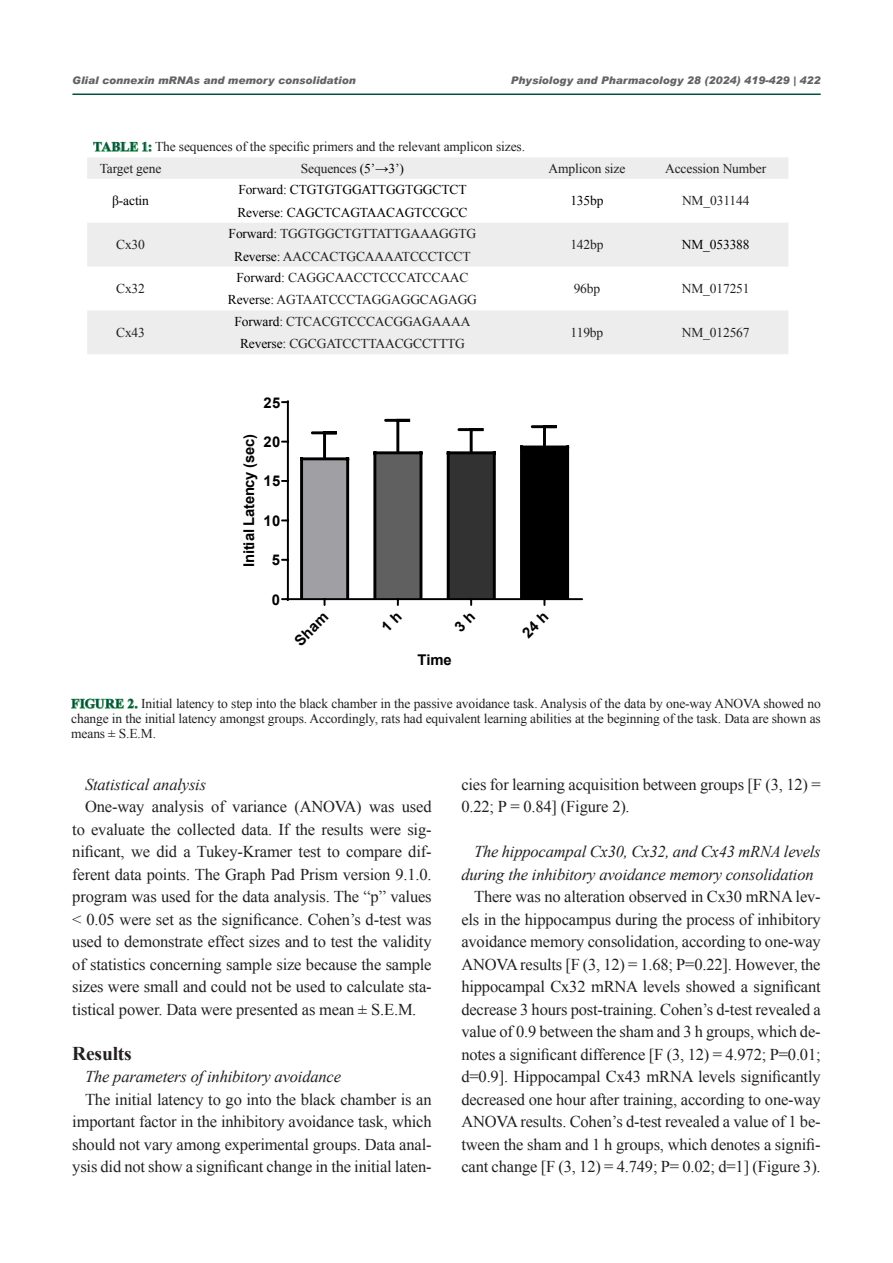
<style>
.page{position:relative;width:893px;height:1263px;background:#fff}
.page>*{position:absolute;margin:0;border:0;box-sizing:border-box;transform-origin:0 0}
.new_mant_style{font:700 19.5px "Times New Roman";letter-spacing:-.01em;color:#231f20}
.new_mant_style-2{font:16.5px/22.5px "Times New Roman";letter-spacing:-.01em;color:#231f20;text-align:justify}
.new_mant_style-3{font:italic 16.5px/22.5px "Times New Roman";letter-spacing:-.01em;color:#231f20}
.t1{font:700 14.85px "Arial";letter-spacing:-.015em;color:#000}
.Table{font:13.5px "Times New Roman";letter-spacing:-.01em;color:#231f20}
.matn_ok{font:13.5px/15px "Times New Roman";letter-spacing:-.01em;color:#231f20;text-align:justify}
.Table-2{font:13.5px "Times New Roman";letter-spacing:-.01em;color:#000}
.titr{font:italic 900 10.5px "Arial";color:#636366}
.s1{font-weight:700;color:#73bf80}
.s2{color:#000}
</style>
<div class="page">
<hr style="left:72px;top:94px;width:749px;height:1px;background:#034f41">
<svg style="left:87px;top:157px;width:701px;height:197px;fill:#ededed"></svg>
<hr style="left:287px;top:598px;width:295px;height:2px;background:#000">
<hr style="left:287px;top:401px;width:2px;height:199px;background:#000">
<svg style="left:517px;top:425px;width:55px;height:180px"></svg>
<svg style="left:444px;top:428px;width:55px;height:177px"></svg>
<svg style="left:370px;top:418px;width:55px;height:187px"></svg>
<svg style="left:297px;top:431px;width:55px;height:174px"></svg>
<p class="titr" style="left:72px;top:74px;width:285px">Glial connexin mRNAs and memory consolidation</p>
<p class="titr" style="left:511px;top:74px;width:311px">Physiology and Pharmacology 28 (2024) 419-429 | 422</p>
<p class="Table" style="left:93px;top:138px;width:433px"><span class="s1">TABLE 1:</span> The sequences of the specific primers and the relevant amplicon sizes.</p>
<p class="Table" style="left:100px;top:159px;width:63px">Target gene</p>
<p class="Table" style="left:301px;top:159px;width:105px">Sequences <span class="s2">(5’→3’)</span></p>
<p class="Table" style="left:549px;top:159px;width:78px">Amplicon size</p>
<p class="Table" style="left:665px;top:159px;width:103px">Accession Number</p>
<p class="Table-2" style="left:112px;top:192px;width:38px">β-actin</p>
<p class="Table-2" style="left:238px;top:181px;width:230px">Forward: CTGTGTGGATTGGTGGCTCT</p>
<p class="Table-2" style="left:237px;top:203px;width:232px">Reverse: CAGCTCAGTAACAGTCCGCC</p>
<p class="Table-2" style="left:570px;top:192px;width:35px">135bp</p>
<p class="Table" style="left:682px;top:192px;width:69px">NM_031144</p>
<p class="Table" style="left:116px;top:236px;width:30px">Cx30</p>
<p class="Table" style="left:229px;top:224px;width:249px"><span class="s2">Forward:</span> TGGTGGCTGTTATTGAAAGGTG</p>
<p class="Table" style="left:234px;top:247px;width:238px"><span class="s2">Reverse:</span> AACCACTGCAAAATCCCTCCT</p>
<p class="Table" style="left:570px;top:236px;width:35px">142bp</p>
<p class="Table-2" style="left:682px;top:236px;width:69px">NM_053388</p>
<p class="Table" style="left:116px;top:280px;width:30px">Cx32</p>
<p class="Table" style="left:236px;top:268px;width:234px"><span class="s2">Forward:</span> CAGGCAACCTCCCATCCAAC</p>
<p class="Table" style="left:228px;top:291px;width:251px"><span class="s2">Reverse:</span> AGTAATCCCTAGGAGGCAGAGG</p>
<p class="Table" style="left:574px;top:280px;width:28px">96bp</p>
<p class="Table" style="left:682px;top:280px;width:69px">NM_017251</p>
<p class="Table" style="left:116px;top:323px;width:30px">Cx43</p>
<p class="Table" style="left:235px;top:312px;width:237px"><span class="s2">Forward:</span> CTCACGTCCCACGGAGAAAA</p>
<p class="Table" style="left:240px;top:335px;width:226px"><span class="s2">Reverse:</span> CGCGATCCTTAACGCCTTTG</p>
<p class="Table" style="left:571px;top:323px;width:34px">119bp</p>
<p class="Table" style="left:682px;top:323px;width:69px">NM_012567</p>
<p class="t1" style="left:264px;top:392px;width:18px">25</p>
<p class="t1" style="left:238px;top:567px;width:134px;rotate:-90deg">Initial Latency (sec)</p>
<p class="t1" style="left:264px;top:431px;width:18px">20</p>
<p class="t1" style="left:264px;top:471px;width:18px">15</p>
<p class="t1" style="left:264px;top:510px;width:18px">10</p>
<p class="t1" style="left:272px;top:549px;width:10px">5</p>
<p class="t1" style="left:272px;top:589px;width:10px">0</p>
<p class="t1" style="left:290px;top:635px;width:42px;rotate:-45deg">Sham</p>
<p class="t1" style="left:417px;top:650px;width:36px">Time</p>
<p class="matn_ok" style="left:71px;top:696px;width:751px"><span class="s1">FIGURE 2.</span> Initial latency to step into the black chamber in the passive avoidance task. Analysis of the data by one-way ANOVA showed no change in the initial latency amongst groups. Accordingly, rats had equivalent learning abilities at the beginning of the task. Data are shown as means ± S.E.M.</p>
<p class="new_mant_style-3" style="left:85px;top:773px;width:123px">Statistical analysis</p>
<p class="new_mant_style-2" style="left:72px;top:795px;width:361px;text-indent:13px">One-way analysis of variance (ANOVA) was used to evaluate the collected data. If the results were sig&shy;nificant, we did a Tukey-Kramer test to compare dif&shy;ferent data points. The Graph Pad Prism version 9.1.0. program was used for the data analysis. The “p” values ˂ 0.05 were set as the significance. Cohen’s d-test was used to demonstrate effect sizes and to test the validity of statistics concerning sample size because the sample sizes were small and could not be used to calculate sta&shy;tistical power. Data were presented as mean ± S.E.M.</p>
<p class="new_mant_style" style="left:72px;top:1040px;width:61px">Results</p>
<p class="new_mant_style-3" style="left:85px;top:1065px;width:258px">The parameters of inhibitory avoidance</p>
<p class="new_mant_style-2" style="left:72px;top:1088px;width:361px;text-indent:13px">The initial latency to go into the black chamber is an important factor in the inhibitory avoidance task, which should not vary among experimental groups. Data anal&shy;ysis did not show a significant change in the initial laten-</p>
<p class="new_mant_style-2" style="left:461px;top:773px;width:361px">cies for learning acquisition between groups [F (3, 12) =<br>0.22; P = 0.84] (Figure 2).</p>
<p class="new_mant_style-3" style="left:461px;top:840px;width:361px;text-indent:13px">The hippocampal Cx30, Cx32, and Cx43 mRNA levels during the inhibitory avoidance memory consolidation</p>
<p class="new_mant_style-2" style="left:461px;top:885px;width:361px;text-indent:13px">There was no alteration observed in Cx30 mRNA lev&shy;els in the hippocampus during the process of inhibitory avoidance memory consolidation, according to one-way ANOVA results [F (3, 12) = 1.68; P=0.22]. However, the hippocampal Cx32 mRNA levels showed a significant decrease 3 hours post-training. Cohen’s d-test revealed a value of 0.9 between the sham and 3 h groups, which de&shy;notes a significant difference [F (3, 12) = 4.972; P=0.01; d=0.9]. Hippocampal Cx43 mRNA levels significantly decreased one hour after training, according to one-way ANOVA results. Cohen’s d-test revealed a value of 1 be&shy;tween the sham and 1 h groups, which denotes a signifi&shy;cant change [F (3, 12) = 4.749; P= 0.02; d=1] (Figure 3).</p>
</div>
